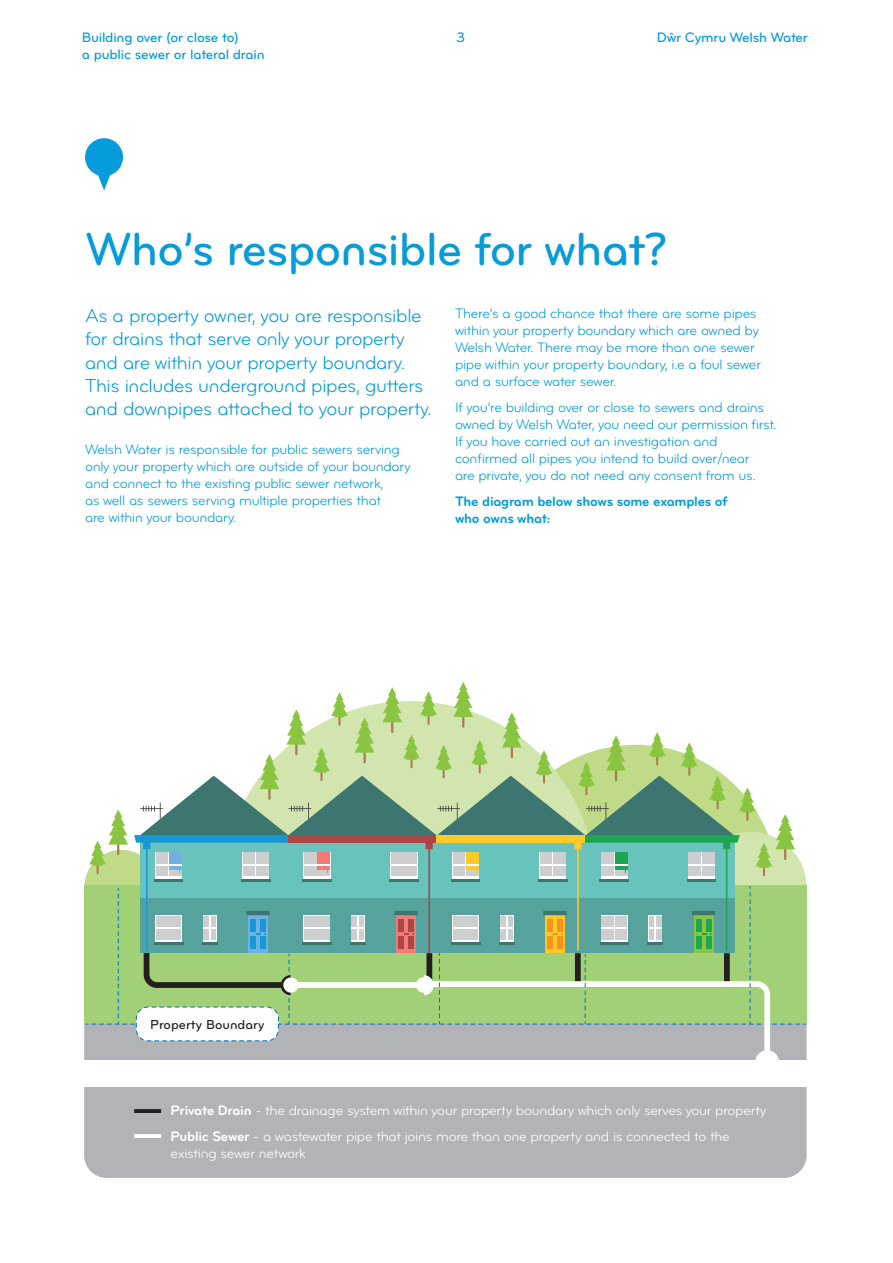
<style>
.page{position:relative;width:893px;height:1263px;background:#fff}
.page>*{position:absolute;margin:0;border:0;box-sizing:border-box;transform-origin:0 0}
.page_header{font:48px "Bryant Pro Medium Alternate";letter-spacing:-.015em;color:#069bda}
.body_copy_white{font:19.5px/23.4px "Bryant Pro Regular Alternate";letter-spacing:-.02em;color:#069bda}
.body_copy_white-2{font:14.25px/17.1px "Bryant Pro Regular Alternate";letter-spacing:-.02em;color:#069bda}
.intro_para_bold_whit{font:14.25px "Bryant Pro Regular Alternate";letter-spacing:-.02em;color:#fff}
.t1{font:14.25px/17.1px "Bryant Pro Medium Alternate";letter-spacing:-.015em;color:#069bda}
.body_copy_white-3{font:14.25px/17.1px "Bryant Pro Bold Alternate";letter-spacing:-.02em;color:#069bda}
.t2{font:13.5px "Bryant Pro Medium Alternate";color:#231f20}
.s1{font-family:"Bryant Pro Bold Alternate"}
</style>
<div class="page">
<svg style="left:85px;top:138px;width:38px;height:52px"></svg>
<div style="left:84px;top:1088px;width:723px;height:90px;background:#b2b3b7"></div>
<svg style="left:84px;top:682px;width:723px;height:406px"></svg>
<div style="left:291px;top:982px;width:133px;height:6px;background:#fff"></div>
<div style="left:283px;top:977px;width:16px;height:16px;background:#fff;border-radius:50%"></div>
<div style="left:416px;top:977px;width:15px;height:16px;background:#fff;border-radius:50%"></div>
<hr style="left:134px;top:1109px;width:27px;height:4px;background:#231f20">
<hr style="left:134px;top:1134px;width:27px;height:4px;background:#fff">
<p class="t1" style="left:82px;top:29px;width:184px">Building over (or close to)<br>a public sewer or lateral drain</p>
<p class="t1" style="left:456px;top:29px;width:11px">3</p>
<p class="t1" style="left:657px;top:29px;width:152px">Dŵr Cymru Welsh Water</p>
<p class="page_header" style="left:85px;top:224px;width:584px">Who’s responsible for what?</p>
<p class="body_copy_white" style="left:85px;top:304px;width:349px">As a property owner, you are responsible for drains that serve only your property and are within your property boundary.<br>This includes underground pipes, gutters and downpipes attached to your property.</p>
<p class="body_copy_white-2" style="left:85px;top:441px;width:327px">Welsh Water is responsible for public sewers serving only your property which are outside of your boundary and connect to the existing public sewer network,<br>as well as sewers serving multiple properties that<br>are within your boundary.</p>
<p class="body_copy_white-2" style="left:455px;top:305px;width:308px">There’s a good chance that there are some pipes within your property boundary which are owned by Welsh Water. There may be more than one sewer pipe within your property boundary, i.e a foul sewer and a surface water sewer.</p>
<p class="body_copy_white-2" style="left:455px;top:399px;width:323px">If you’re building over or close to sewers and drains owned by Welsh Water, you need our permission first.<br>If you have carried out an investigation and confirmed all pipes you intend to build over/near<br>are private, you do not need any consent from us.</p>
<p class="body_copy_white-3" style="left:455px;top:493px;width:274px">The diagram below shows some examples of who owns what:</p>
<p class="t2" style="left:150px;top:1017px;width:116px">Property Boundary</p>
<p class="intro_para_bold_whit" style="left:171px;top:1103px;width:597px"><span class="s1">Private Drain</span> - the drainage system within your property boundary which only serves your property</p>
<p class="intro_para_bold_whit" style="left:171px;top:1128px;width:561px"><span class="s1">Public Sewer</span> - a wastewater pipe that joins more than one property and is connected to the</p>
<p class="intro_para_bold_whit" style="left:171px;top:1145px;width:137px">existing sewer network</p>
</div>
